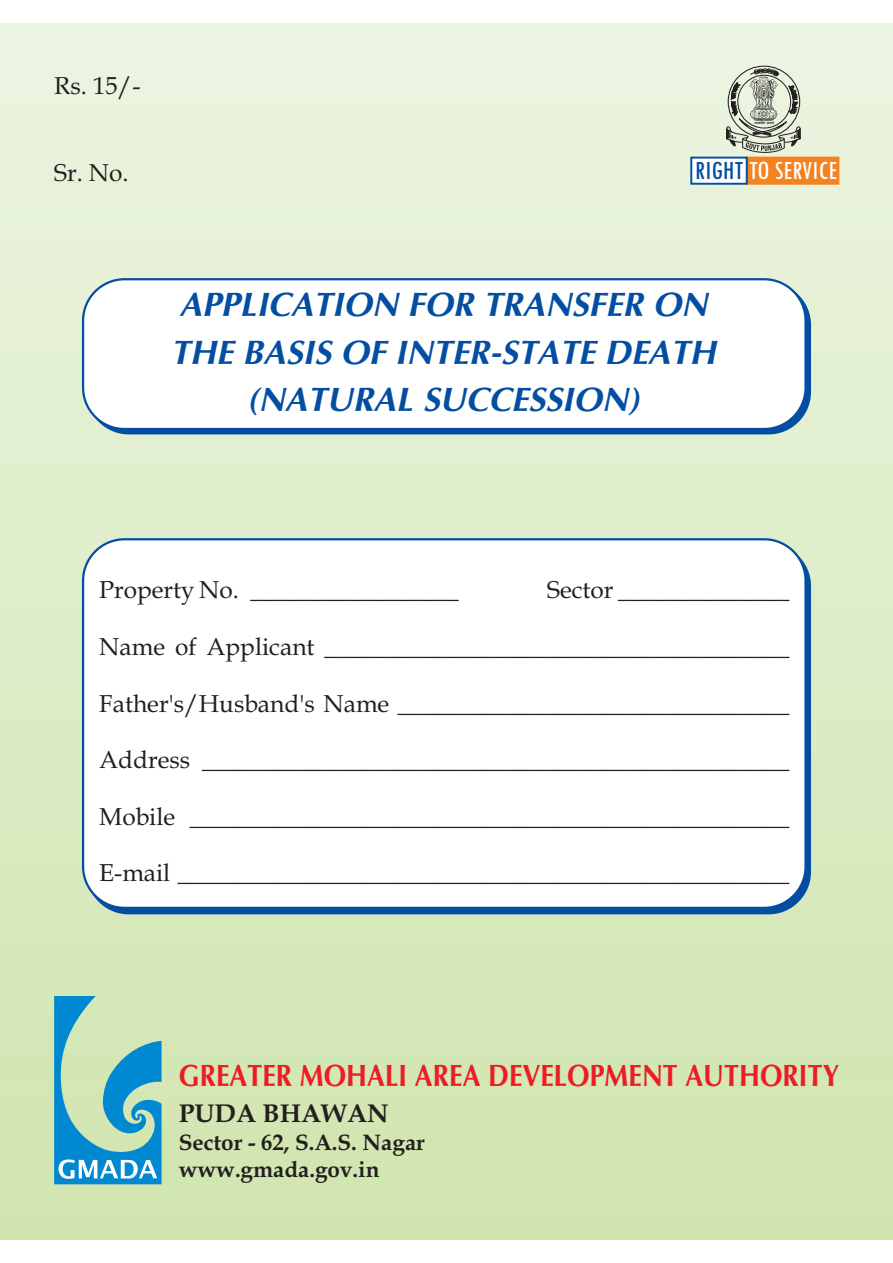
<style>
.page{position:relative;width:893px;height:1263px;background:#fff}
.page>*{position:absolute;margin:0;border:0;box-sizing:border-box;transform-origin:0 0}
.t1{font:italic 700 33.9px/47.2px "Optima";color:#034ea2;text-align:center}
.t2{font:700 30.9px "Optima";color:#ed1c24;scale:.87 1}
.t3{font:condensed 27.3px "Tw Cen";color:#fff}
.t4{font:700 25.8px "Book Antiqua";color:#231f20}
.t5{font:24.45px "Book Antiqua";color:#231f20}
.t6{font:700 22.5px/26.7px "Book Antiqua";color:#231f20}
.s1{color:#034ea2}
</style>
<div class="page">
<div style="left:0;top:24px;width:893px;height:1215px;background:linear-gradient(to bottom,#ebf4e2,#cbe2ae)"></div>
<svg style="left:689px;top:68px;width:151px;height:118px;background:#d5cbb0"></svg>
<div style="left:86px;top:282px;width:725px;height:152px;background:#034ea2;border:2px solid #034ea2;border-radius:41px"></div>
<svg style="left:54px;top:996px;width:108px;height:188px;background:#76bdc4"></svg>
<div style="left:82px;top:278px;width:725px;height:152px;background:#fff;border:2px solid #034ea2;border-radius:41px"></div>
<div style="left:82px;top:538px;width:725px;height:371px;background:#fff;border:2px solid #034ea2;border-radius:41px"></div>
<p class="t5" style="left:54px;top:77px;width:88px">Rs. 15/-</p>
<p class="t5" style="left:54px;top:163px;width:76px">Sr. No.</p>
<p class="t3" style="left:695px;top:161px;width:143px"><span class="s1">RIGHT</span> TO SERVICE</p>
<h1 class="t1" style="left:171px;top:285px;width:546px">APPLICATION FOR TRANSFER ON<br>THE BASIS OF INTER-STATE DEATH (NATURAL SUCCESSION)</h1>
<p class="t5" style="left:99px;top:580px;width:361px">Property No. _________________</p>
<p class="t5" style="left:547px;top:580px;width:244px">Sector ______________</p>
<p class="t5" style="left:99px;top:637px;width:692px">Name of Applicant ______________________________________</p>
<p class="t5" style="left:99px;top:694px;width:692px">Father's/Husband's Name ________________________________</p>
<p class="t5" style="left:99px;top:750px;width:692px">Address ________________________________________________</p>
<p class="t5" style="left:99px;top:807px;width:692px">Mobile _________________________________________________</p>
<p class="t5" style="left:99px;top:863px;width:692px">E-mail __________________________________________________</p>
<p class="t2" style="left:179px;top:1063px;width:761px">GREATER MOHALI AREA DEVELOPMENT AUTHORITY</p>
<p class="t4" style="left:179px;top:1103px;width:211px">PUDA BHAWAN</p>
<p class="t6" style="left:179px;top:1131px;width:248px">Sector - 62, S.A.S. Nagar www.gmada.gov.in</p>
</div>
